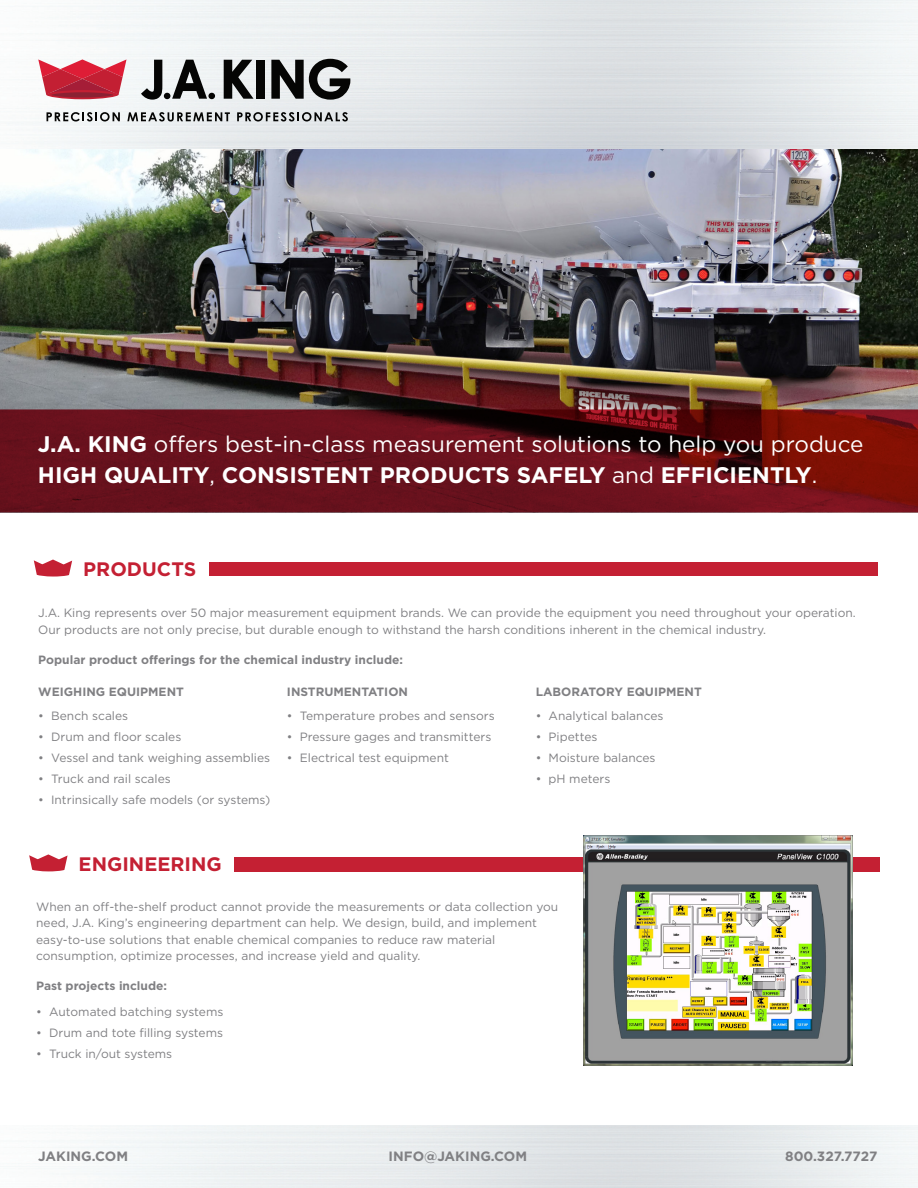
<style>
.page{position:relative;width:918px;height:1188px;background:#fff}
.page>*{position:absolute;margin:0;border:0;box-sizing:border-box;transform-origin:0 0}
.t1{font:22.5px/31.5px "Gotham";color:#fff}
.t2{font:700 19.5px "Gotham";color:#c42033}
.t3{font:700 13.5px "Gotham";color:#808083}
.t4{font:12px/16.5px "Gotham";color:#808083}
.t5{font:700 12px "Gotham";color:#808083}
.s1{font-weight:700}
</style>
<div class="page">
<img style="left:0;top:148px;width:918px;height:261px">
<img style="left:8px;top:0;width:910px;height:148px">
<svg style="left:38px;top:59px;width:89px;height:36px"></svg>
<svg style="left:46px;top:90px;width:73px;height:9px"></svg>
<div style="left:51px;top:92px;width:62px;height:6px;background:#8b2132;border-radius:50%"></div>
<svg style="left:141px;top:60px;width:74px;height:40px"></svg>
<svg style="left:224px;top:60px;width:30px;height:39px"></svg>
<div style="left:256px;top:60px;width:8px;height:39px;background:#050504"></div>
<svg style="left:271px;top:59px;width:79px;height:41px;background:#6d6e6e"></svg>
<svg style="left:47px;top:112px;width:73px;height:10px"></svg>
<svg style="left:127px;top:112px;width:103px;height:10px"></svg>
<svg style="left:237px;top:112px;width:111px;height:10px"></svg>
<svg style="left:34px;top:560px;width:38px;height:17px"></svg>
<div style="left:209px;top:562px;width:669px;height:14px;background:#c42033"></div>
<svg style="left:29px;top:854px;width:39px;height:17px"></svg>
<div style="left:234px;top:857px;width:646px;height:14px;background:#c42033"></div>
<svg style="left:0;top:409px;width:918px;height:104px;background:#651017"></svg>
<img style="left:583px;top:835px;width:270px;height:231px">
<p class="t1" style="left:38px;top:428px;width:827px"><span class="s1">J.A. KING</span> offers best-in-class measurement solutions to help you produce<br><span class="s1">HIGH QUALITY</span>, <span class="s1">CONSISTENT PRODUCTS SAFELY</span> and <span class="s1">EFFICIENTLY</span>.</p>
<p class="t2" style="left:83px;top:557px;width:114px">PRODUCTS</p>
<p class="t4" style="left:38px;top:604px;width:819px">J.A. King represents over 50 major measurement equipment brands. We can provide the equipment you need throughout your operation.<br>Our products are not only precise, but durable enough to withstand the harsh conditions inherent in the chemical industry.</p>
<p class="t5" style="left:38px;top:652px;width:366px">Popular product offerings for the chemical industry include:</p>
<p class="t5" style="left:38px;top:685px;width:147px">WEIGHING EQUIPMENT</p>
<p class="t4" style="left:38px;top:707px;width:91px">• Bench scales</p>
<p class="t4" style="left:38px;top:728px;width:145px">• Drum and floor scales</p>
<p class="t4" style="left:38px;top:749px;width:233px">• Vessel and tank weighing assemblies</p>
<p class="t4" style="left:38px;top:770px;width:134px">• Truck and rail scales</p>
<p class="t4" style="left:38px;top:791px;width:234px">• Intrinsically safe models (or systems)</p>
<p class="t5" style="left:287px;top:685px;width:123px">INSTRUMENTATION</p>
<p class="t4" style="left:287px;top:707px;width:209px">• Temperature probes and sensors</p>
<p class="t4" style="left:287px;top:728px;width:206px">• Pressure gages and transmitters</p>
<p class="t4" style="left:287px;top:749px;width:163px">• Electrical test equipment</p>
<p class="t5" style="left:536px;top:685px;width:168px">LABORATORY EQUIPMENT</p>
<p class="t4" style="left:536px;top:707px;width:129px">• Analytical balances</p>
<p class="t4" style="left:536px;top:728px;width:63px">• Pipettes</p>
<p class="t4" style="left:536px;top:749px;width:121px">• Moisture balances</p>
<p class="t4" style="left:536px;top:770px;width:76px">• pH meters</p>
<p class="t2" style="left:79px;top:852px;width:145px">ENGINEERING</p>
<p class="t4" style="left:36px;top:898px;width:524px">When an off-the-shelf product cannot provide the measurements or data collection you need, J.A. King’s engineering department can help. We design, build, and implement easy-to-use solutions that enable chemical companies to reduce raw material consumption, optimize processes, and increase yield and quality.</p>
<p class="t5" style="left:36px;top:979px;width:132px">Past projects include:</p>
<p class="t4" style="left:36px;top:1003px;width:189px">• Automated batching systems</p>
<p class="t4" style="left:36px;top:1024px;width:188px">• Drum and tote filling systems</p>
<p class="t4" style="left:36px;top:1045px;width:138px">• Truck in/out systems</p>
<p class="t3" style="left:38px;top:1148px;width:91px">JAKING.COM</p>
<p class="t3" style="left:389px;top:1148px;width:140px">INFO@JAKING.COM</p>
<p class="t3" style="left:785px;top:1148px;width:94px">800.327.7727</p>
</div>
